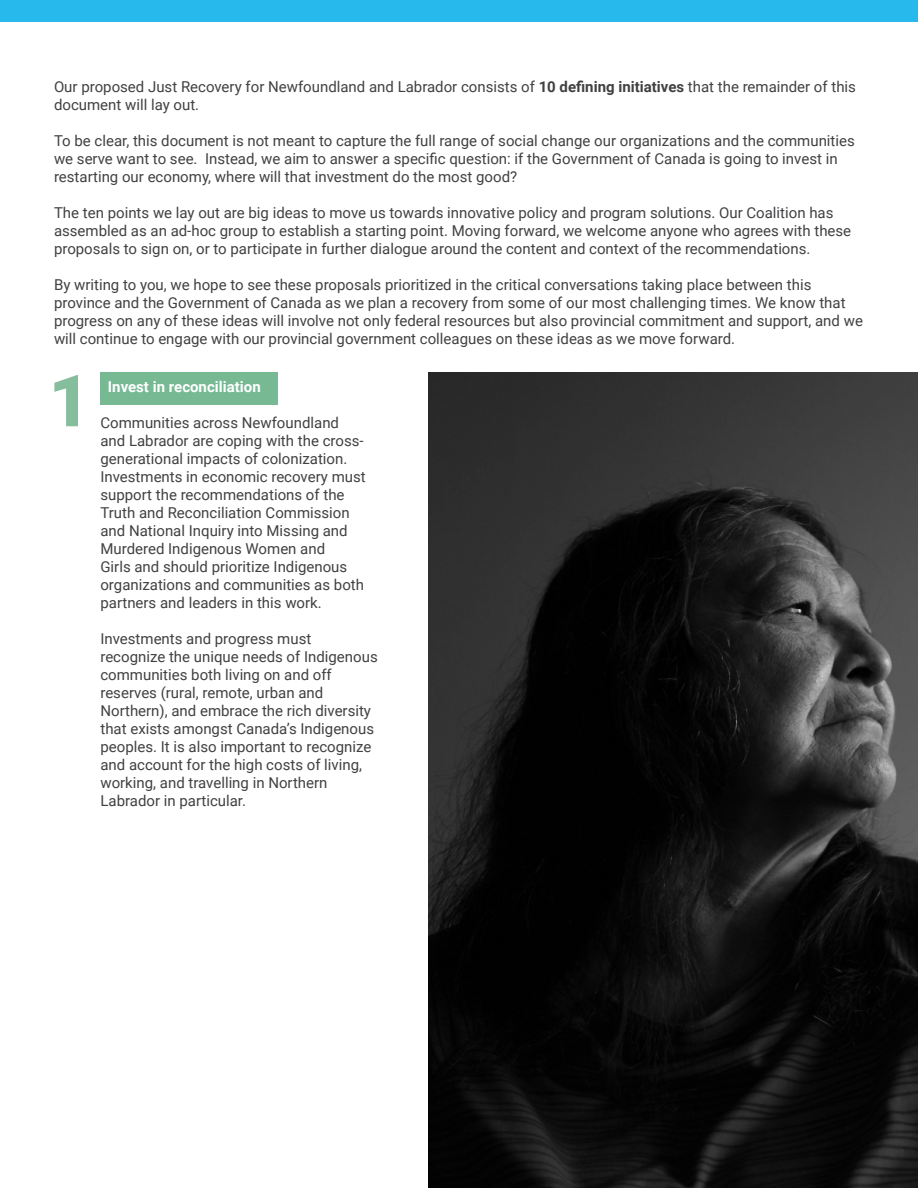
<style>
.page{position:relative;width:918px;height:1188px;background:#fff}
.page>*{position:absolute;margin:0;border:0;box-sizing:border-box;transform-origin:0 0}
.t1{font:900 72px "Roboto";color:#84be9c}
.t2{font:15px/18px "Roboto";color:#414042}
.t3{font:700 15px "Roboto";color:#fff}
.s1{font-weight:700}
</style>
<div class="page">
<div style="left:100px;top:373px;width:178px;height:32px;background:#77b993"></div>
<img style="left:429px;top:372px;width:489px;height:816px">
<div style="left:0;top:0;width:918px;height:22px;background:#28b9ec"></div>
<p class="t2" style="left:54px;top:77px;width:804px">Our proposed Just Recovery for Newfoundland and Labrador consists of <span class="s1">10 defining initiatives</span> that the remainder of this document will lay out.</p>
<p class="t2" style="left:54px;top:131px;width:802px">To be clear, this document is not meant to capture the full range of social change our organizations and the communities we serve want to see. Instead, we aim to answer a specific question: if the Government of Canada is going to invest in restarting our economy, where will that investment do the most good?</p>
<p class="t2" style="left:54px;top:203px;width:799px">The ten points we lay out are big ideas to move us towards innovative policy and program solutions. Our Coalition has assembled as an ad-hoc group to establish a starting point. Moving forward, we welcome anyone who agrees with these proposals to sign on, or to participate in further dialogue around the content and context of the recommendations.</p>
<p class="t2" style="left:54px;top:275px;width:810px">By writing to you, we hope to see these proposals prioritized in the critical conversations taking place between this province and the Government of Canada as we plan a recovery from some of our most challenging times. We know that progress on any of these ideas will involve not only federal resources but also provincial commitment and support, and we will continue to engage with our provincial government colleagues on these ideas as we move forward.</p>
<p class="t3" style="left:108px;top:377px;width:154px">Invest in reconciliation</p>
<p class="t2" style="left:100px;top:414px;width:267px">Communities across Newfoundland and Labrador are coping with the cross&shy;generational impacts of colonization.<br>Investments in economic recovery must support the recommendations of the Truth and Reconciliation Commission and National Inquiry into Missing and Murdered Indigenous Women and<br>Girls and should prioritize Indigenous organizations and communities as both partners and leaders in this work.</p>
<p class="t2" style="left:100px;top:630px;width:279px">Investments and progress must recognize the unique needs of Indigenous communities both living on and off reserves (rural, remote, urban and Northern), and embrace the rich diversity that exists amongst Canada’s Indigenous peoples. It is also important to recognize and account for the high costs of living, working, and travelling in Northern Labrador in particular.</p>
<h1 class="t1" style="left:49px;top:350px;width:43px">1</h1>
</div>
